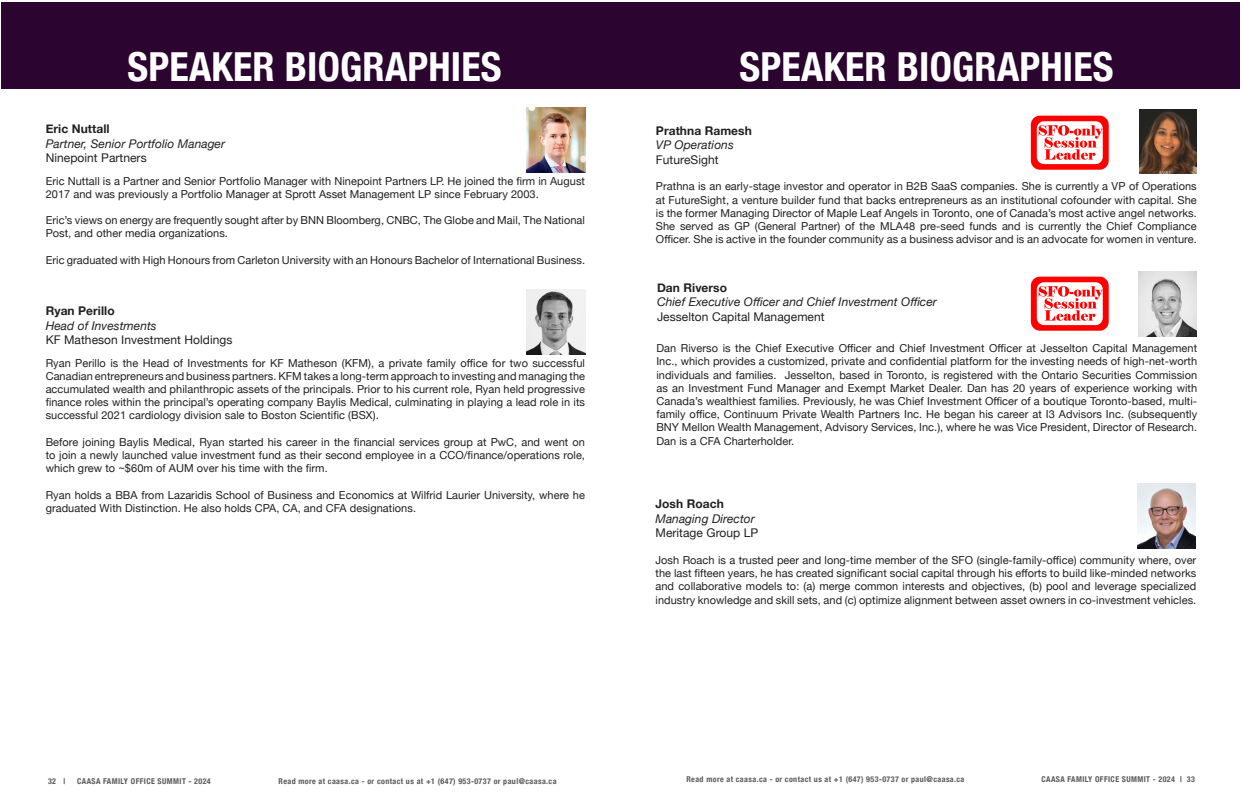
<style>
.page{position:relative;width:1242px;height:810px;background:#fff}
.page>*{position:absolute;margin:0;border:0;box-sizing:border-box;transform-origin:0 0}
.Heading_1{font:700 condensed 40px "Helvetica Neue";letter-spacing:.005em;color:#fff}
.Heading_1-2{font:italic 12px "Helvetica Neue";letter-spacing:.005em;color:#231f20}
.Heading_1-3{font:12px "Helvetica Neue";letter-spacing:.005em;color:#231f20}
.Heading_1-4{font:700 12px "Helvetica Neue";letter-spacing:.005em;color:#231f20}
.Heading_1-5{font:11px/13.2px "Helvetica Neue";letter-spacing:.005em;color:#231f20;text-align:justify}
.t1{font:700 condensed 8px "Helvetica Neue";letter-spacing:.05em;color:#5a5a5d}
</style>
<div class="page">
<div style="left:612px;top:2px;width:628px;height:86px;background:#2b052f"></div>
<img style="left:1030px;top:116px;width:79px;height:54px">
<img style="left:1137px;top:483px;width:59px;height:65px">
<img style="left:1139px;top:110px;width:57px;height:63px">
<img style="left:1138px;top:271px;width:59px;height:65px">
<img style="left:1030px;top:276px;width:79px;height:55px">
<div style="left:2px;top:2px;width:619px;height:86px;background:#2b052f"></div>
<img style="left:527px;top:108px;width:58px;height:65px">
<img style="left:527px;top:290px;width:58px;height:65px">
<p class="Heading_1" style="left:128px;top:33px;width:376px">SPEAKER BIOGRAPHIES</p>
<p class="Heading_1-4" style="left:46px;top:119px;width:65px">Eric Nuttall</p>
<p class="Heading_1-2" style="left:46px;top:135px;width:181px">Partner, Senior Portfolio Manager</p>
<p class="Heading_1-3" style="left:46px;top:149px;width:103px">Ninepoint Partners</p>
<p class="Heading_1-5" style="left:46px;top:175px;width:541px">Eric Nuttall is a Partner and Senior Portfolio Manager with Ninepoint Partners LP. He joined the firm in August<br>2017 and was previously a Portfolio Manager at Sprott Asset Management LP since February 2003.</p>
<p class="Heading_1-5" style="left:46px;top:214px;width:541px">Eric’s views on energy are frequently sought after by BNN Bloomberg, CNBC, The Globe and Mail, The National<br>Post, and other media organizations.</p>
<p class="Heading_1-5" style="left:46px;top:254px;width:541px">Eric graduated with High Honours from Carleton University with an Honours Bachelor of International Business.</p>
<p class="Heading_1-4" style="left:46px;top:302px;width:71px">Ryan Perillo</p>
<p class="Heading_1-2" style="left:46px;top:317px;width:113px">Head of Investments</p>
<p class="Heading_1-3" style="left:46px;top:331px;width:188px">KF Matheson Investment Holdings</p>
<p class="Heading_1-5" style="left:46px;top:357px;width:541px">Ryan Perillo is the Head of Investments for KF Matheson (KFM), a private family office for two successful Canadian entrepreneurs and business partners. KFM takes a long-term approach to investing and managing the accumulated wealth and philanthropic assets of the principals. Prior to his current role, Ryan held progressive finance roles within the principal’s operating company Baylis Medical, culminating in playing a lead role in its successful 2021 cardiology division sale to Boston Scientific (BSX).</p>
<p class="Heading_1-5" style="left:46px;top:436px;width:541px">Before joining Baylis Medical, Ryan started his career in the financial services group at PwC, and went on to join a newly launched value investment fund as their second employee in a CCO/finance/operations role, which grew to ~$60m of AUM over his time with the firm.</p>
<p class="Heading_1-5" style="left:46px;top:489px;width:541px">Ryan holds a BBA from Lazaridis School of Business and Economics at Wilfrid Laurier University, where he graduated With Distinction. He also holds CPA, CA, and CFA designations.</p>
<p class="Heading_1" style="left:740px;top:33px;width:376px">SPEAKER BIOGRAPHIES</p>
<p class="Heading_1-4" style="left:656px;top:121px;width:97px">Prathna Ramesh</p>
<p class="Heading_1-2" style="left:656px;top:136px;width:79px">VP Operations</p>
<p class="Heading_1-3" style="left:656px;top:151px;width:64px">FutureSight</p>
<p class="Heading_1-5" style="left:656px;top:181px;width:542px">Prathna is an early-stage investor and operator in B2B SaaS companies. She is currently a VP of Operations at FutureSight, a venture builder fund that backs entrepreneurs as an institutional cofounder with capital. She is the former Managing Director of Maple Leaf Angels in Toronto, one of Canada’s most active angel networks.<br>She served as GP (General Partner) of the MLA48 pre-seed funds and is currently the Chief Compliance Officer. She is active in the founder community as a business advisor and is an advocate for women in venture.</p>
<p class="Heading_1-4" style="left:657px;top:278px;width:72px">Dan Riverso</p>
<p class="Heading_1-2" style="left:657px;top:293px;width:281px">Chief Executive Officer and Chief Investment Officer</p>
<p class="Heading_1-3" style="left:657px;top:308px;width:169px">Jesselton Capital Management</p>
<p class="Heading_1-5" style="left:656px;top:342px;width:542px">Dan Riverso is the Chief Executive Officer and Chief Investment Officer at Jesselton Capital Management Inc., which provides a customized, private and confidential platform for the investing needs of high-net-worth individuals and families. Jesselton, based in Toronto, is registered with the Ontario Securities Commission as an Investment Fund Manager and Exempt Market Dealer. Dan has 20 years of experience working with Canada’s wealthiest families. Previously, he was Chief Investment Officer of a boutique Toronto-based, multi&shy;family office, Continuum Private Wealth Partners Inc. He began his career at I3 Advisors Inc. (subsequently BNY Mellon Wealth Management, Advisory Services, Inc.), where he was Vice President, Director of Research.<br>Dan is a CFA Charterholder.</p>
<p class="Heading_1-4" style="left:656px;top:495px;width:70px">Josh Roach</p>
<p class="Heading_1-2" style="left:656px;top:510px;width:101px">Managing Director</p>
<p class="Heading_1-3" style="left:656px;top:524px;width:104px">Meritage Group LP</p>
<p class="Heading_1-5" style="left:656px;top:554px;width:542px">Josh Roach is a trusted peer and long-time member of the SFO (single-family-office) community where, over the last fifteen years, he has created significant social capital through his efforts to build like-minded networks and collaborative models to: (a) merge common interests and objectives, (b) pool and leverage specialized industry knowledge and skill sets, and (c) optimize alignment between asset owners in co-investment vehicles.</p>
<p class="t1" style="left:48px;top:775px;width:19px">32 |</p>
<p class="t1" style="left:77px;top:775px;width:135px">CAASA FAMILY OFFICE SUMMIT - 2024</p>
<p class="t1" style="left:278px;top:775px;width:280px">Read more at caasa.ca - or contact us at +1 (647) 953-0737 or paul@caasa.ca</p>
<p class="t1" style="left:686px;top:773px;width:280px">Read more at caasa.ca - or contact us at +1 (647) 953-0737 or paul@caasa.ca</p>
<p class="t1" style="left:1041px;top:773px;width:155px">CAASA FAMILY OFFICE SUMMIT - 2024 | 33</p>
</div>
